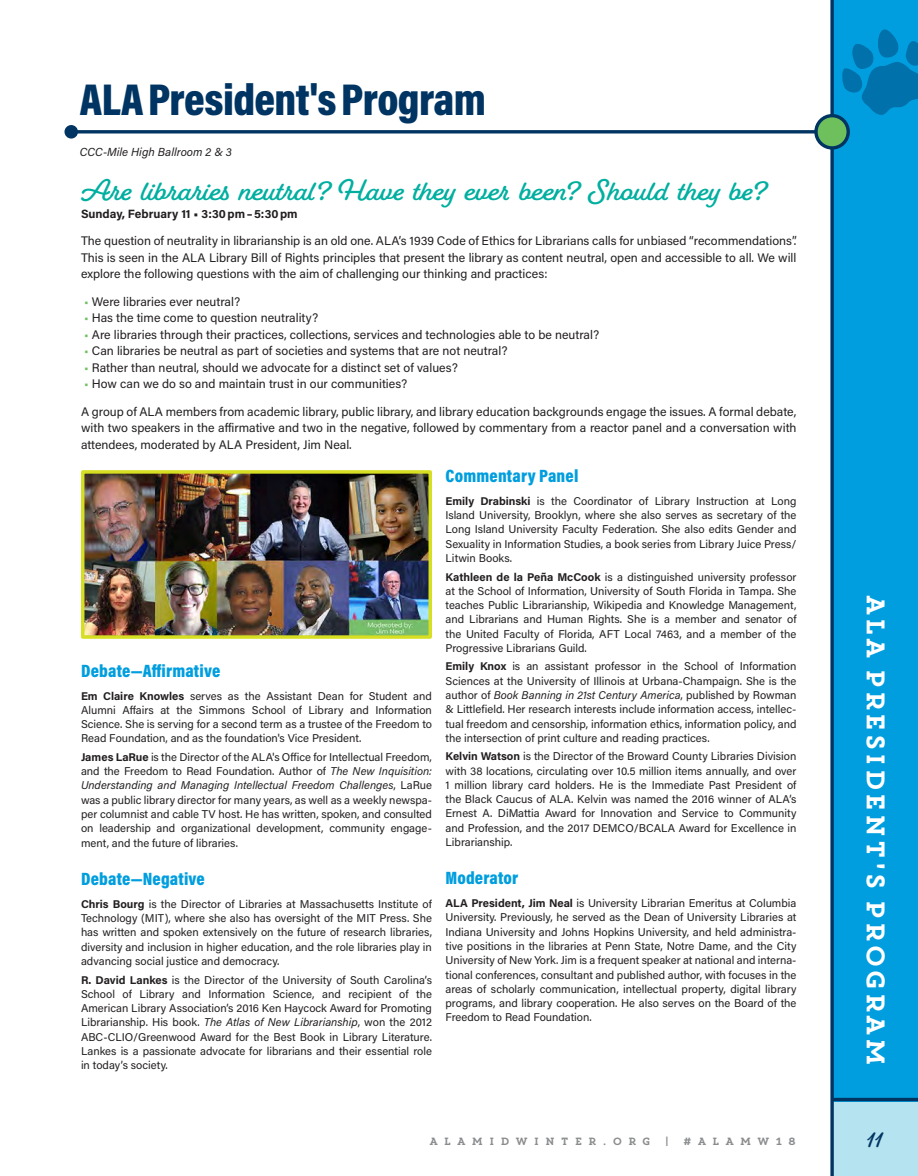
<style>
.page{position:relative;width:918px;height:1176px;background:#fff}
.page>*{position:absolute;margin:0;border:0;box-sizing:border-box;transform-origin:0 0}
.t1{font:900 45px "Acumin Pro Cond";letter-spacing:-.015em;color:#003462}
.t2{font:700 27px "Fairwater Script";letter-spacing:-.02em;color:#00afa0}
.t3{font:25.5px "Core Magic";letter-spacing:-.04em;color:#fff}
.t4{font:700 21px "Fairwater Script";color:#003462}
.t5{font:900 18px "Acumin Pro Cond";letter-spacing:.01em;color:#009ede}
.t6{font:12.3px/16.5px "Acumin Pro";color:#231f20;text-align:justify}
.t7{font:700 12px "Acumin Pro";color:#231f20}
.t8{font:italic 11.7px "Acumin Pro";color:#231f20}
.t9{font:11.25px/14.2px "Acumin Pro";color:#231f20;text-align:justify}
.t10{font:10.5px "Core Magic";letter-spacing:.43em;color:#8a8c8e}
.s1{color:#6ec05d}
.s2{font-weight:700}
.s3{font-style:italic}
</style>
<div class="page">
<img style="left:85px;top:474px;width:343px;height:160px">
<div style="left:81px;top:470px;width:351px;height:168px;border:3px solid #d7df23"></div>
<div style="left:833px;top:1101px;width:85px;height:74px;background:#b5e3f0"></div>
<div style="left:833px;top:0;width:85px;height:1101px;background:#009ede"></div>
<svg style="left:830px;top:0;width:4px;height:1175px;background:#1c4e78"></svg>
<hr style="left:832px;top:1097px;width:86px;height:3px;background:#003462">
<hr style="left:71px;top:130px;width:744px;height:3px;background:#003462">
<div style="left:64px;top:125px;width:14px;height:13px;background:#003462;border-radius:50%"></div>
<div style="left:816px;top:116px;width:32px;height:32px;background:#6ec05d;border-radius:50%"></div>
<div style="left:814px;top:114px;width:36px;height:35px;border:3px solid #003462;border-radius:50%"></div>
<svg style="left:842px;top:29px;width:76px;height:86px"></svg>
<h1 class="t1" style="left:80px;top:70px;width:408px">ALA President's Program</h1>
<p class="t8" style="left:80px;top:143px;width:153px">CCC-Mile High Ballroom 2 &amp; 3</p>
<h2 class="t2" style="left:81px;top:175px;width:687px">Are libraries neutral? Have they ever been? Should they be?</h2>
<p class="t7" style="left:81px;top:205px;width:218px">Sunday, February 11 • 3:30pm–5:30pm</p>
<p class="t6" style="left:81px;top:232px;width:717px">The question of neutrality in librarianship is an old one. ALA’s 1939 Code of Ethics for Librarians calls for unbiased “recommendations”.<br>This is seen in the ALA Library Bill of Rights principles that present the library as content neutral, open and accessible to all. We will explore the following questions with the aim of challenging our thinking and practices:</p>
<p class="t6" style="left:84px;top:292px;width:158px"><span class="s1">•</span> Were libraries ever neutral?</p>
<p class="t6" style="left:84px;top:309px;width:236px"><span class="s1">•</span> Has the time come to question neutrality?</p>
<p class="t6" style="left:84px;top:325px;width:517px"><span class="s1">•</span> Are libraries through their practices, collections, services and technologies able to be neutral?</p>
<p class="t6" style="left:84px;top:342px;width:425px"><span class="s1">•</span> Can libraries be neutral as part of societies and systems that are not neutral?</p>
<p class="t6" style="left:84px;top:358px;width:375px"><span class="s1">•</span> Rather than neutral, should we advocate for a distinct set of values?</p>
<p class="t6" style="left:84px;top:375px;width:325px"><span class="s1">•</span> How can we do so and maintain trust in our communities?</p>
<p class="t6" style="left:81px;top:402px;width:717px">A group of ALA members from academic library, public library, and library education backgrounds engage the issues. A formal debate, with two speakers in the affirmative and two in the negative, followed by commentary from a reactor panel and a conversation with attendees, moderated by ALA President, Jim Neal.</p>
<h3 class="t5" style="left:81px;top:658px;width:141px">Debate—Affirmative</h3>
<p class="t9" style="left:81px;top:687px;width:353px"><span class="s2">Em Claire Knowles</span> serves as the Assistant Dean for Student and Alumni Affairs at the Simmons School of Library and Information Science. She is serving for a second term as a trustee of the Freedom to Read Foundation, and as the foundation's Vice President.</p>
<p class="t9" style="left:81px;top:749px;width:353px"><span class="s2">James LaRue</span> is the Director of the ALA's Office for Intellectual Freedom, and the Freedom to Read Foundation. Author of <span class="s3">The New Inquisition:<br>Understanding and Managing Intellectual Freedom Challenges</span>, LaRue was a public library director for many years, as well as a weekly newspa&shy;per columnist and cable TV host. He has written, spoken, and consulted on leadership and organizational development, community engage&shy;ment, and the future of libraries.</p>
<h3 class="t5" style="left:81px;top:866px;width:125px">Debate—Negative</h3>
<p class="t9" style="left:81px;top:896px;width:353px"><span class="s2">Chris Bourg</span> is the Director of Libraries at Massachusetts Institute of Technology (MIT), where she also has oversight of the MIT Press. She has written and spoken extensively on the future of research libraries, diversity and inclusion in higher education, and the role libraries play in advancing social justice and democracy.</p>
<p class="t9" style="left:81px;top:971px;width:353px"><span class="s2">R. David Lankes</span> is the Director of the University of South Carolina’s School of Library and Information Science, and recipient of the American Library Association’s 2016 Ken Haycock Award for Promoting Librarianship. His book. <span class="s3">The Atlas of New Librarianship</span>, won the 2012<br>ABC-CLIO/Greenwood Award for the Best Book in Library Literature.<br>Lankes is a passionate advocate for librarians and their essential role in today’s society.</p>
<h3 class="t5" style="left:446px;top:464px;width:134px">Commentary Panel</h3>
<p class="t9" style="left:446px;top:493px;width:353px"><span class="s2">Emily Drabinski</span> is the Coordinator of Library Instruction at Long Island University, Brooklyn, where she also serves as secretary of the Long Island University Faculty Federation. She also edits Gender and Sexuality in Information Studies, a book series from Library Juice Press/ Litwin Books.</p>
<p class="t9" style="left:446px;top:569px;width:353px"><span class="s2">Kathleen de la Peña McCook</span> is a distinguished university professor at the School of Information, University of South Florida in Tampa. She teaches Public Librarianship, Wikipedia and Knowledge Management, and Librarians and Human Rights. She is a member and senator of the United Faculty of Florida, AFT Local 7463, and a member of the Progressive Librarians Guild.</p>
<p class="t9" style="left:446px;top:658px;width:353px"><span class="s2">Emily Knox</span> is an assistant professor in the School of Information Sciences at the University of Illinois at Urbana-Champaign. She is the author of <span class="s3">Book Banning in 21st Century America</span>, published by Rowman &amp; Littlefield. Her research interests include information access, intellec&shy;tual freedom and censorship, information ethics, information policy, and the intersection of print culture and reading practices.</p>
<p class="t9" style="left:446px;top:748px;width:353px"><span class="s2">Kelvin Watson</span> is the Director of the Broward County Libraries Division with 38 locations, circulating over 10.5 million items annually, and over 1 million library card holders. He is the Immediate Past President of the Black Caucus of ALA. Kelvin was named the 2016 winner of ALA’s Ernest A. DiMattia Award for Innovation and Service to Community and Profession, and the 2017 DEMCO/BCALA Award for Excellence in Librarianship.</p>
<h3 class="t5" style="left:446px;top:866px;width:74px">Moderator</h3>
<p class="t9" style="left:446px;top:895px;width:353px"><span class="s2">ALA President, Jim Neal</span> is University Librarian Emeritus at Columbia University. Previously, he served as the Dean of University Libraries at Indiana University and Johns Hopkins University, and held administra&shy;tive positions in the libraries at Penn State, Notre Dame, and the City University of New York. Jim is a frequent speaker at national and interna&shy;tional conferences, consultant and published author, with focuses in the areas of scholarly communication, intellectual property, digital library programs, and library cooperation. He also serves on the Board of the Freedom to Read Foundation.</p>
<h3 class="t3" style="left:893px;top:592px;width:477px;rotate:90deg">ALA PRESIDENT'S PROGRAM</h3>
<p class="t10" style="left:429px;top:1134px;width:369px">ALAMIDWINTER.ORG | #ALAMW18</p>
<h3 class="t4" style="left:867px;top:1126px;width:18px">11</h3>
</div>
